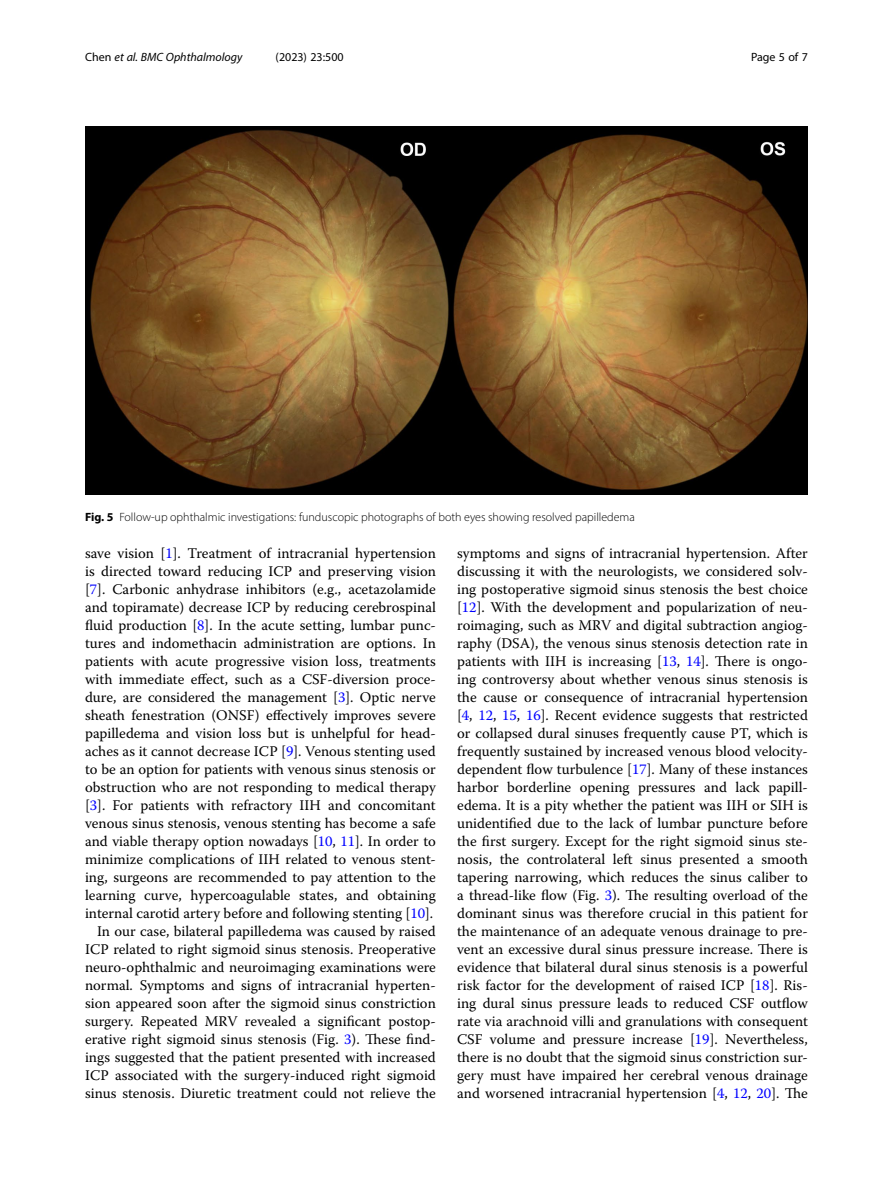
<style>
.page{position:relative;width:893px;height:1191px;background:#fff}
.page>*{position:absolute;margin:0;border:0;box-sizing:border-box;transform-origin:0 0}
.Body_Text_Indent{font:14.7px/18px "Warnock Pro";color:#000;text-align:justify}
.Figure_Caption{font:300 12px "Myriad Pro";color:#000}
.t1{font:italic 12px "Myriad Pro";color:#000}
.t2{font:12px "Myriad Pro";color:#000}
.s1{font-style:normal}
.s2{font-weight:700}
.s3{color:#00f}
</style>
<div class="page">
<img style="left:85px;top:126px;width:723px;height:368px">
<p class="t1" style="left:85px;top:50px;width:159px"><span class="s1">Chen</span> et al. BMC Ophthalmology</p>
<p class="t2" style="left:276px;top:50px;width:70px">(2023) 23:500</p>
<p class="t2" style="left:751px;top:50px;width:58px">Page 5 of 7</p>
<p class="Figure_Caption" style="left:85px;top:510px;width:551px"><span class="s2">Fig. 5</span> Follow-up ophthalmic investigations: funduscopic photographs of both eyes showing resolved papilledema</p>
<p class="Body_Text_Indent" style="left:85px;top:544px;width:352px">save vision [<span class="s3">1</span>]. Treatment of intracranial hypertension is directed toward reducing ICP and preserving vision [<span class="s3">7</span>]. Carbonic anhydrase inhibitors (e.g., acetazolamide and topiramate) decrease ICP by reducing cerebrospinal fluid production [<span class="s3">8</span>]. In the acute setting, lumbar punc&shy;tures and indomethacin administration are options. In patients with acute progressive vision loss, treatments with immediate effect, such as a CSF-diversion proce&shy;dure, are considered the management [<span class="s3">3</span>]. Optic nerve sheath fenestration (ONSF) effectively improves severe papilledema and vision loss but is unhelpful for head&shy;aches as it cannot decrease ICP [<span class="s3">9</span>]. Venous stenting used to be an option for patients with venous sinus stenosis or obstruction who are not responding to medical therapy [<span class="s3">3</span>]. For patients with refractory IIH and concomitant venous sinus stenosis, venous stenting has become a safe and viable therapy option nowadays [<span class="s3">10</span>, <span class="s3">11</span>]. In order to minimize complications of IIH related to venous stent&shy;ing, surgeons are recommended to pay attention to the learning curve, hypercoagulable states, and obtaining internal carotid artery before and following stenting [<span class="s3">10</span>].</p>
<p class="Body_Text_Indent" style="left:85px;top:922px;width:352px;text-indent:12px">In our case, bilateral papilledema was caused by raised ICP related to right sigmoid sinus stenosis. Preoperative neuro-ophthalmic and neuroimaging examinations were normal. Symptoms and signs of intracranial hyperten&shy;sion appeared soon after the sigmoid sinus constriction surgery. Repeated MRV revealed a significant postop&shy;erative right sigmoid sinus stenosis (Fig. <span class="s3">3</span>). These find&shy;ings suggested that the patient presented with increased ICP associated with the surgery-induced right sigmoid sinus stenosis. Diuretic treatment could not relieve the</p>
<p class="Body_Text_Indent" style="left:457px;top:544px;width:352px">symptoms and signs of intracranial hypertension. After discussing it with the neurologists, we considered solv&shy;ing postoperative sigmoid sinus stenosis the best choice [<span class="s3">12</span>]. With the development and popularization of neu&shy;roimaging, such as MRV and digital subtraction angiog&shy;raphy (DSA), the venous sinus stenosis detection rate in patients with IIH is increasing [<span class="s3">13</span>, <span class="s3">14</span>]. There is ongo&shy;ing controversy about whether venous sinus stenosis is the cause or consequence of intracranial hypertension [<span class="s3">4</span>, <span class="s3">12</span>, <span class="s3">15</span>, <span class="s3">16</span>]. Recent evidence suggests that restricted or collapsed dural sinuses frequently cause PT, which is frequently sustained by increased venous blood velocity&shy;dependent flow turbulence [<span class="s3">17</span>]. Many of these instances harbor borderline opening pressures and lack papill&shy;edema. It is a pity whether the patient was IIH or SIH is unidentified due to the lack of lumbar puncture before the first surgery. Except for the right sigmoid sinus ste&shy;nosis, the controlateral left sinus presented a smooth tapering narrowing, which reduces the sinus caliber to a thread-like flow (Fig. <span class="s3">3</span>). The resulting overload of the dominant sinus was therefore crucial in this patient for the maintenance of an adequate venous drainage to pre&shy;vent an excessive dural sinus pressure increase. There is evidence that bilateral dural sinus stenosis is a powerful risk factor for the development of raised ICP [<span class="s3">18</span>]. Ris&shy;ing dural sinus pressure leads to reduced CSF outflow rate via arachnoid villi and granulations with consequent CSF volume and pressure increase [<span class="s3">19</span>]. Nevertheless, there is no doubt that the sigmoid sinus constriction sur&shy;gery must have impaired her cerebral venous drainage and worsened intracranial hypertension [<span class="s3">4</span>, <span class="s3">12</span>, <span class="s3">20</span>]. The</p>
</div>
